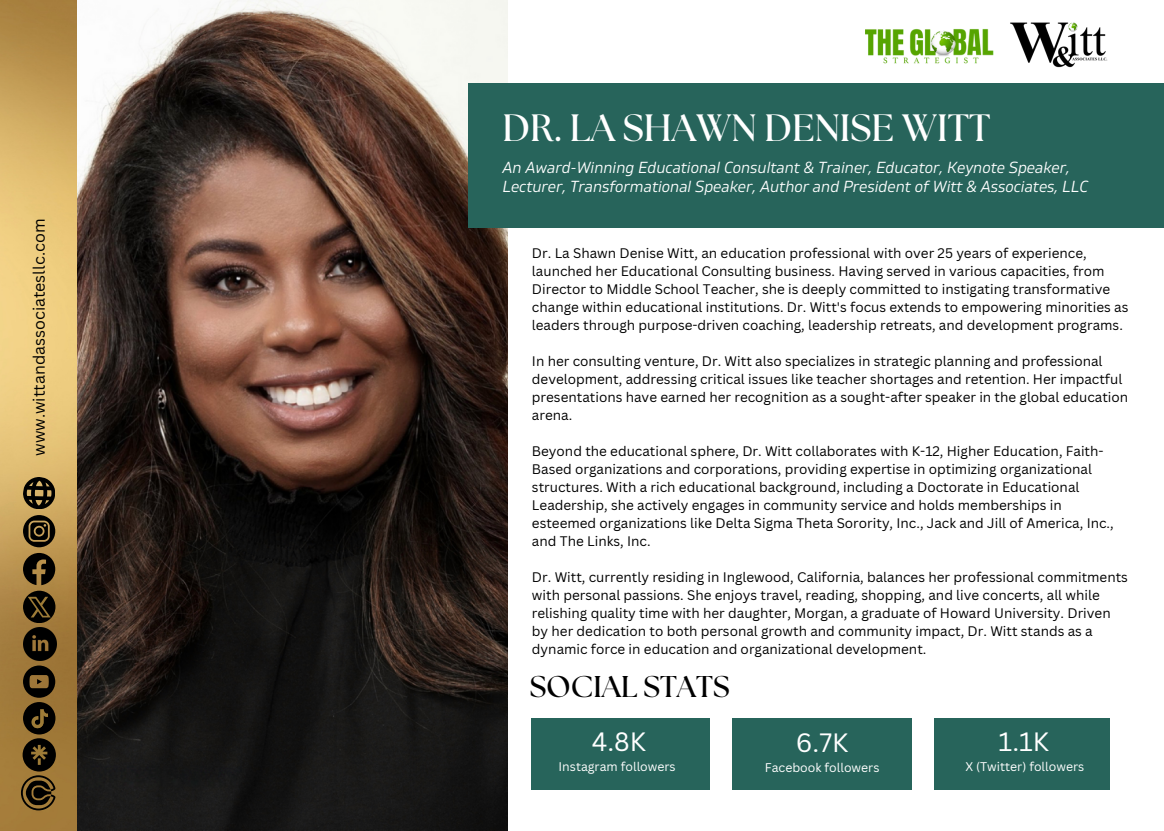
<style>
.page{position:relative;width:1164px;height:831px;background:#fff}
.page>*{position:absolute;margin:0;border:0;box-sizing:border-box;transform-origin:0 0}
.t1{font:700 38px "The Seasons";color:#fff}
.t2{font:700 30px "The Seasons";color:#000}
.t3{font:25.8px "Canva Sans";color:#fff}
.t4{font:italic 16px/19.5px "Gilam";color:#fff}
.t5{font:16px "Canva Sans";color:#000}
.t6{font:13.5px/18px "Canva Sans";color:#000}
.t7{font:12.3px "Canva Sans";color:#fff}
</style>
<div class="page">
<img style="left:0;top:0;width:508px;height:831px">
<svg style="left:23px;top:477px;width:33px;height:70px;background:#5d4c2c"></svg>
<div style="left:468px;top:83px;width:696px;height:145px;background:#27645b"></div>
<svg style="left:23px;top:553px;width:32px;height:32px"></svg>
<div style="left:23px;top:591px;width:32px;height:32px;background:#000;border-radius:50%"></div>
<svg style="left:28px;top:597px;width:23px;height:20px"></svg>
<img style="left:23px;top:628px;width:33px;height:33px">
<svg style="left:23px;top:666px;width:32px;height:32px"></svg>
<div style="left:23px;top:702px;width:32px;height:32px;background:#000;border-radius:50%"></div>
<svg style="left:27px;top:706px;width:25px;height:25px"></svg>
<div style="left:23px;top:738px;width:33px;height:34px;background:#000;border-radius:50%"></div>
<svg style="left:31px;top:745px;width:16px;height:20px"></svg>
<img style="left:1010px;top:22px;width:98px;height:46px">
<svg style="left:21px;top:775px;width:34px;height:35px"></svg>
<img style="left:866px;top:29px;width:128px;height:35px">
<div style="left:531px;top:718px;width:179px;height:72px;background:#27645b"></div>
<div style="left:733px;top:718px;width:179px;height:72px;background:#27645b"></div>
<div style="left:935px;top:718px;width:175px;height:72px;background:#27645b"></div>
<p class="t5" style="left:28px;top:456px;width:239px;rotate:-90deg">www.wittandassociatesllc.com</p>
<p class="t1" style="left:502px;top:111px;width:489px">DR. LA SHAWN DENISE WITT</p>
<p class="t4" style="left:502px;top:158px;width:587px">An Award-Winning Educational Consultant &amp; Trainer, Educator, Keynote Speaker,<br>Lecturer, Transformational Speaker, Author and President of Witt &amp; Associates, LLC</p>
<p class="t6" style="left:532px;top:244px;width:598px">Dr. La Shawn Denise Witt, an education professional with over 25 years of experience, launched her Educational Consulting business. Having served in various capacities, from Director to Middle School Teacher, she is deeply committed to instigating transformative change within educational institutions. Dr. Witt's focus extends to empowering minorities as leaders through purpose-driven coaching, leadership retreats, and development programs.</p>
<p class="t6" style="left:532px;top:352px;width:598px">In her consulting venture, Dr. Witt also specializes in strategic planning and professional development, addressing critical issues like teacher shortages and retention. Her impactful presentations have earned her recognition as a sought-after speaker in the global education arena.</p>
<p class="t6" style="left:532px;top:442px;width:583px">Beyond the educational sphere, Dr. Witt collaborates with K-12, Higher Education, Faith-Based organizations and corporations, providing expertise in optimizing organizational structures. With a rich educational background, including a Doctorate in Educational Leadership, she actively engages in community service and holds memberships in esteemed organizations like Delta Sigma Theta Sorority, Inc., Jack and Jill of America, Inc., and The Links, Inc.</p>
<p class="t6" style="left:532px;top:568px;width:598px">Dr. Witt, currently residing in Inglewood, California, balances her professional commitments with personal passions. She enjoys travel, reading, shopping, and live concerts, all while relishing quality time with her daughter, Morgan, a graduate of Howard University. Driven by her dedication to both personal growth and community impact, Dr. Witt stands as a dynamic force in education and organizational development.</p>
<p class="t2" style="left:530px;top:673px;width:201px">SOCIAL STATS</p>
<p class="t3" style="left:592px;top:724px;width:56px">4.8K</p>
<p class="t7" style="left:559px;top:758px;width:119px">Instagram followers</p>
<p class="t3" style="left:796px;top:724px;width:54px">6.7K</p>
<h1 class="t7" style="left:765px;top:759px;width:116px">Facebook followers</h1>
<h4 class="t3" style="left:999px;top:724px;width:52px">1.1K</h4>
<p class="t7" style="left:965px;top:758px;width:120px">X (Twitter) followers</p>
</div>
